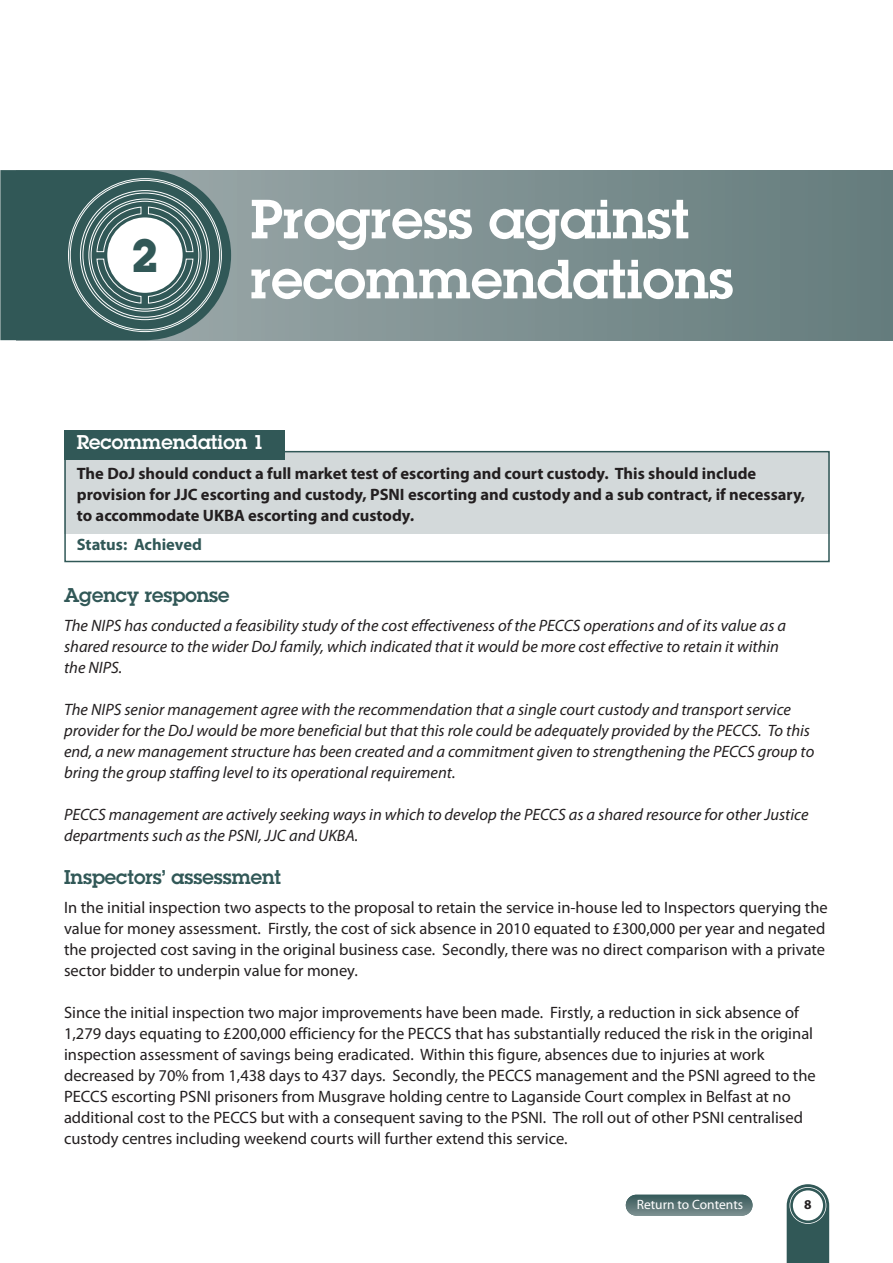
<style>
.page{position:relative;width:893px;height:1263px;background:#fff}
.page>*{position:absolute;margin:0;border:0;box-sizing:border-box;transform-origin:0 0}
.t1{font:600 54px/60px "Lubalin Graph";color:#fff}
.t2{font:46.2px "Lubiana Large Normal";color:#315857}
.t3{font:600 19.5px "Lubalin Graph";color:#315857}
.t4{font:600 19.5px "Lubalin Graph";color:#fff}
.t5{font:16.5px/21px "Myriad Pro";color:#231f20}
.t6{font:italic 16.5px/21px "Myriad Pro";color:#231f20}
.t7{font:700 16.5px/21px "Myriad Pro";color:#231f20}
.t8{font:700 16.5px "Myriad Pro";color:#315857}
.t9{font:13.5px "Myriad Pro";color:#fff}
.t10{font:700 13.5px "Myriad Pro";color:#231f20}
.s1{font-style:italic}
</style>
<div class="page">
<svg style="left:787px;top:1184px;width:42px;height:79px;background:#456867"></svg>
<div style="left:789px;top:1187px;width:37px;height:37px;border:2px solid #fff;border-radius:50%"></div>
<div style="left:793px;top:1190px;width:30px;height:30px;background:#fff;border-radius:50%"></div>
<div style="left:626px;top:1195px;width:126px;height:20px;background:linear-gradient(to bottom,#375a5a,#768a8b);border-radius:10px"></div>
<div style="left:65px;top:452px;width:765px;height:81px;background:#d3d9da"></div>
<svg style="left:231px;top:170px;width:662px;height:170px;background:#7b8e8f"></svg>
<svg style="left:0;top:170px;width:231px;height:170px;background:#4c6d6c"></svg>
<div style="left:107px;top:217px;width:76px;height:76px;background:#fff;border-radius:50%"></div>
<div style="left:64px;top:430px;width:221px;height:30px;background:#315857"></div>
<div style="left:64px;top:451px;width:766px;height:111px;border:2px solid #315857"></div>
<h2 class="t2" style="left:133px;top:229px;width:29px">2</h2>
<h1 class="t1" style="left:251px;top:190px;width:484px">Progress against recommendations</h1>
<p class="t4" style="left:77px;top:431px;width:189px">Recommendation 1</p>
<p class="t7" style="left:77px;top:464px;width:730px">The DoJ should conduct a full market test of escorting and court custody. This should include provision for JJC escorting and custody, PSNI escorting and custody and a sub contract, if necessary, to accommodate UKBA escorting and custody<span class="s1">.</span></p>
<p class="t8" style="left:77px;top:539px;width:127px">Status: Achieved</p>
<p class="t3" style="left:64px;top:584px;width:167px">Agency response</p>
<p class="t6" style="left:64px;top:616px;width:724px">The NIPS has conducted a feasibility study of the cost effectiveness of the PECCS operations and of its value as a shared resource to the wider DoJ family, which indicated that it would be more cost effective to retain it within the NIPS.</p>
<p class="t6" style="left:64px;top:700px;width:752px">The NIPS senior management agree with the recommendation that a single court custody and transport service provider for the DoJ would be more beneficial but that this role could be adequately provided by the PECCS. To this end, a new management structure has been created and a commitment given to strengthening the PECCS group to bring the group staffing level to its operational requirement.</p>
<p class="t6" style="left:64px;top:805px;width:746px">PECCS management are actively seeking ways in which to develop the PECCS as a shared resource for other Justice departments such as the PSNI, JJC and UKBA.</p>
<p class="t3" style="left:64px;top:865px;width:219px">Inspectors’ assessment</p>
<p class="t5" style="left:64px;top:898px;width:765px">In the initial inspection two aspects to the proposal to retain the service in-house led to Inspectors querying the value for money assessment. Firstly, the cost of sick absence in 2010 equated to £300,000 per year and negated the projected cost saving in the original business case. Secondly, there was no direct comparison with a private sector bidder to underpin value for money.</p>
<p class="t5" style="left:64px;top:1003px;width:753px">Since the initial inspection two major improvements have been made. Firstly, a reduction in sick absence of 1,279 days equating to £200,000 efficiency for the PECCS that has substantially reduced the risk in the original inspection assessment of savings being eradicated. Within this figure, absences due to injuries at work decreased by 70% from 1,438 days to 437 days. Secondly, the PECCS management and the PSNI agreed to the PECCS escorting PSNI prisoners from Musgrave holding centre to Laganside Court complex in Belfast at no additional cost to the PECCS but with a consequent saving to the PSNI. The roll out of other PSNI centralised custody centres including weekend courts will further extend this service.</p>
<p class="t9" style="left:637px;top:1199px;width:108px">Return to Contents</p>
<p class="t10" style="left:804px;top:1200px;width:9px">8</p>
</div>
